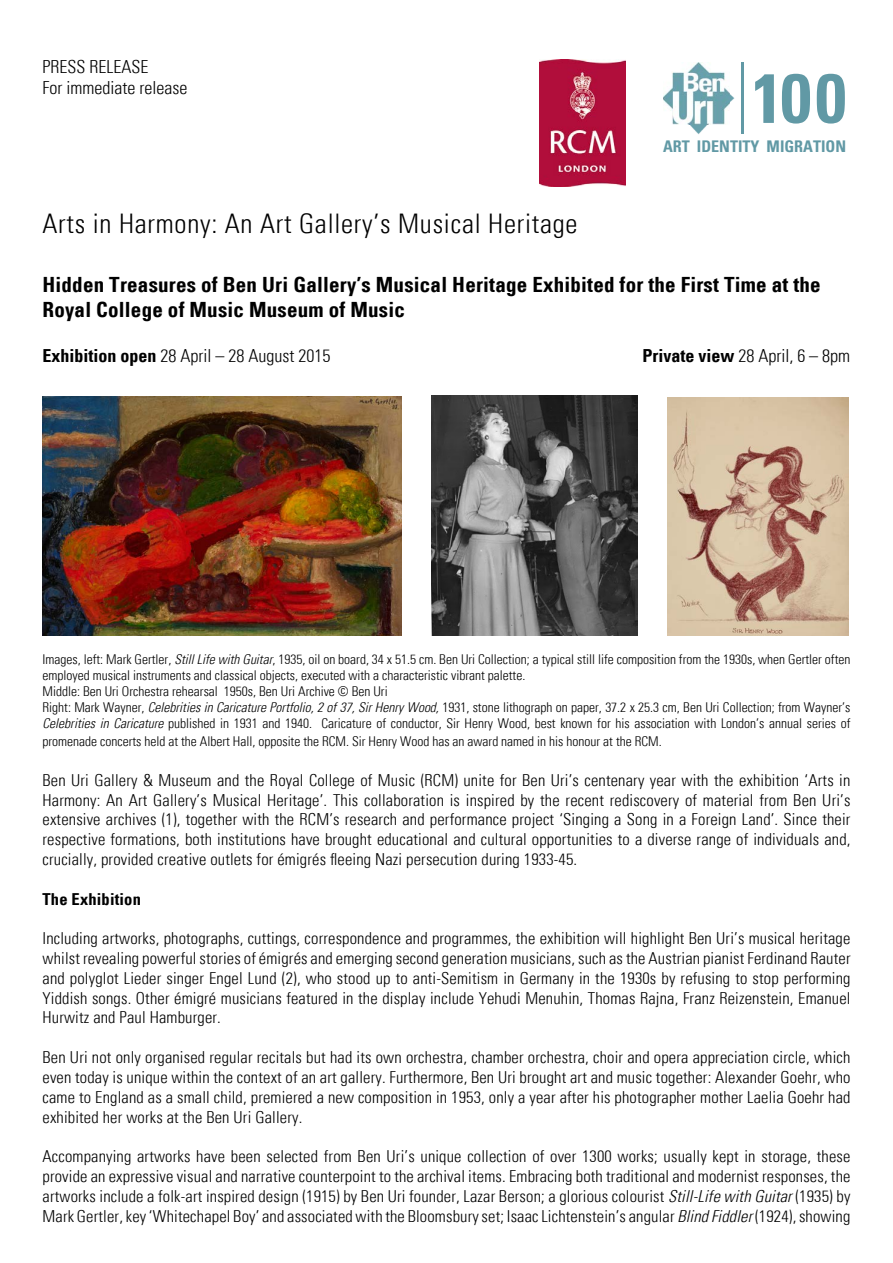
<style>
.page{position:relative;width:893px;height:1263px;background:#fff}
.page>*{position:absolute;margin:0;border:0;box-sizing:border-box;transform-origin:0 0}
.t1{font:700 condensed 69.6px "Univers";color:#6199a5}
.t2{font:300 condensed 27px "Univers";letter-spacing:.03em;color:#000}
.t3{font:700 condensed 21px/25.2px "Univers";letter-spacing:.01em;color:#000}
.t4{font:300 condensed 18px/21.6px "Univers";color:#000}
.t5{font:300 condensed 16.5px/19.8px "Univers";letter-spacing:.01em;color:#000;text-align:justify}
.t6{font:700 condensed 16.5px "Univers";letter-spacing:.01em;color:#000}
.t7{font:700 condensed 16.05px "Univers";color:#6199a5}
.t8{font:300 condensed 13.5px/16.2px "Univers";color:#000}
.t9{font:13.35px "Mangal";letter-spacing:-.005em;color:#000}
.s1{font-weight:700}
.s2{font-style:italic}
</style>
<div class="page">
<hr style="left:742px;top:62px;width:2px;height:72px;background:#6199a5">
<img style="left:663px;top:62px;width:71px;height:72px">
<img style="left:667px;top:398px;width:182px;height:238px">
<img style="left:43px;top:396px;width:358px;height:239px">
<img style="left:432px;top:395px;width:205px;height:241px">
<img style="left:539px;top:60px;width:87px;height:126px">
<p class="t4" style="left:43px;top:57px;width:146px">PRESS RELEASE<br>For immediate release</p>
<h2 class="t2" style="left:43px;top:212px;width:536px">Arts in Harmony: An Art Gallery’s Musical Heritage</h2>
<p class="t9" style="left:471px;top:215px;width:156px">Royal College of Music,</p>
<h1 class="t1" style="left:752px;top:68px;width:96px">100</h1>
<p class="t7" style="left:663px;top:140px;width:184px">ART IDENTITY MIGRATION</p>
<p class="t3" style="left:43px;top:273px;width:780px">Hidden Treasures of Ben Uri Gallery’s Musical Heritage Exhibited for the First Time at the<br>Royal College of Music Museum of Music</p>
<p class="t4" style="left:43px;top:347px;width:289px"><span class="s1">Exhibition open</span> 28 April – 28 August 2015</p>
<p class="t4" style="left:642px;top:347px;width:209px"><span class="s1">Private view</span> 28 April, 6 – 8pm</p>
<p class="t8" style="left:43px;top:652px;width:809px">Images, left: Mark Gertler, <span class="s2">Still Life with Guitar</span>, 1935, oil on board, 34 x 51.5 cm. Ben Uri Collection; a typical still life composition from the 1930s, when Gertler often employed musical instruments and classical objects, executed with a characteristic vibrant palette.<br>Middle: Ben Uri Orchestra rehearsal 1950s, Ben Uri Archive © Ben Uri<br>Right: Mark Wayner, <span class="s2">Celebrities in Caricature Portfolio, 2 of 37, Sir Henry Wood,</span> 1931, stone lithograph on paper, 37.2 x 25.3 cm, Ben Uri Collection; from Wayner’s <span class="s2">Celebrities in Caricature</span> published in 1931 and 1940. Caricature of conductor, Sir Henry Wood, best known for his association with London’s annual series of</p>
<p class="t8" style="left:43px;top:734px;width:621px">promenade concerts held at the Albert Hall, opposite the RCM. Sir Henry Wood has an award named in his honour at the RCM.</p>
<p class="t5" style="left:43px;top:771px;width:809px">Ben Uri Gallery &amp; Museum and the Royal College of Music (RCM) unite for Ben Uri’s centenary year with the exhibition ‘Arts in Harmony: An Art Gallery’s Musical Heritage’. This collaboration is inspired by the recent rediscovery of material from Ben Uri’s extensive archives (1), together with the RCM’s research and performance project ‘Singing a Song in a Foreign Land’. Since their respective formations, both institutions have brought educational and cultural opportunities to a diverse range of individuals and, crucially, provided creative outlets for émigrés fleeing Nazi persecution during 1933-45.</p>
<p class="t6" style="left:43px;top:892px;width:100px">The Exhibition</p>
<p class="t5" style="left:43px;top:930px;width:810px">Including artworks, photographs, cuttings, correspondence and programmes, the exhibition will highlight Ben Uri’s musical heritage whilst revealing powerful stories of émigrés and emerging second generation musicians, such as the Austrian pianist Ferdinand Rauter and polyglot Lieder singer Engel Lund (2), who stood up to anti-Semitism in Germany in the 1930s by refusing to stop performing Yiddish songs. Other émigré musicians featured in the display include Yehudi Menuhin, Thomas Rajna, Franz Reizenstein, Emanuel Hurwitz and Paul Hamburger.</p>
<p class="t5" style="left:43px;top:1049px;width:810px">Ben Uri not only organised regular recitals but had its own orchestra, chamber orchestra, choir and opera appreciation circle, which even today is unique within the context of an art gallery. Furthermore, Ben Uri brought art and music together: Alexander Goehr, who came to England as a small child, premiered a new composition in 1953, only a year after his photographer mother Laelia Goehr had exhibited her works at the Ben Uri Gallery.</p>
<p class="t5" style="left:43px;top:1148px;width:809px">Accompanying artworks have been selected from Ben Uri’s unique collection of over 1300 works; usually kept in storage, these provide an expressive visual and narrative counterpoint to the archival items. Embracing both traditional and modernist responses, the artworks include a folk-art inspired design (1915) by Ben Uri founder, Lazar Berson; a glorious colourist <span class="s2">Still-Life with Guitar</span> (1935) by Mark Gertler, key ‘Whitechapel Boy’ and associated with the Bloomsbury set; Isaac Lichtenstein’s angular <span class="s2">Blind Fiddler</span> (1924), showing</p>
</div>
